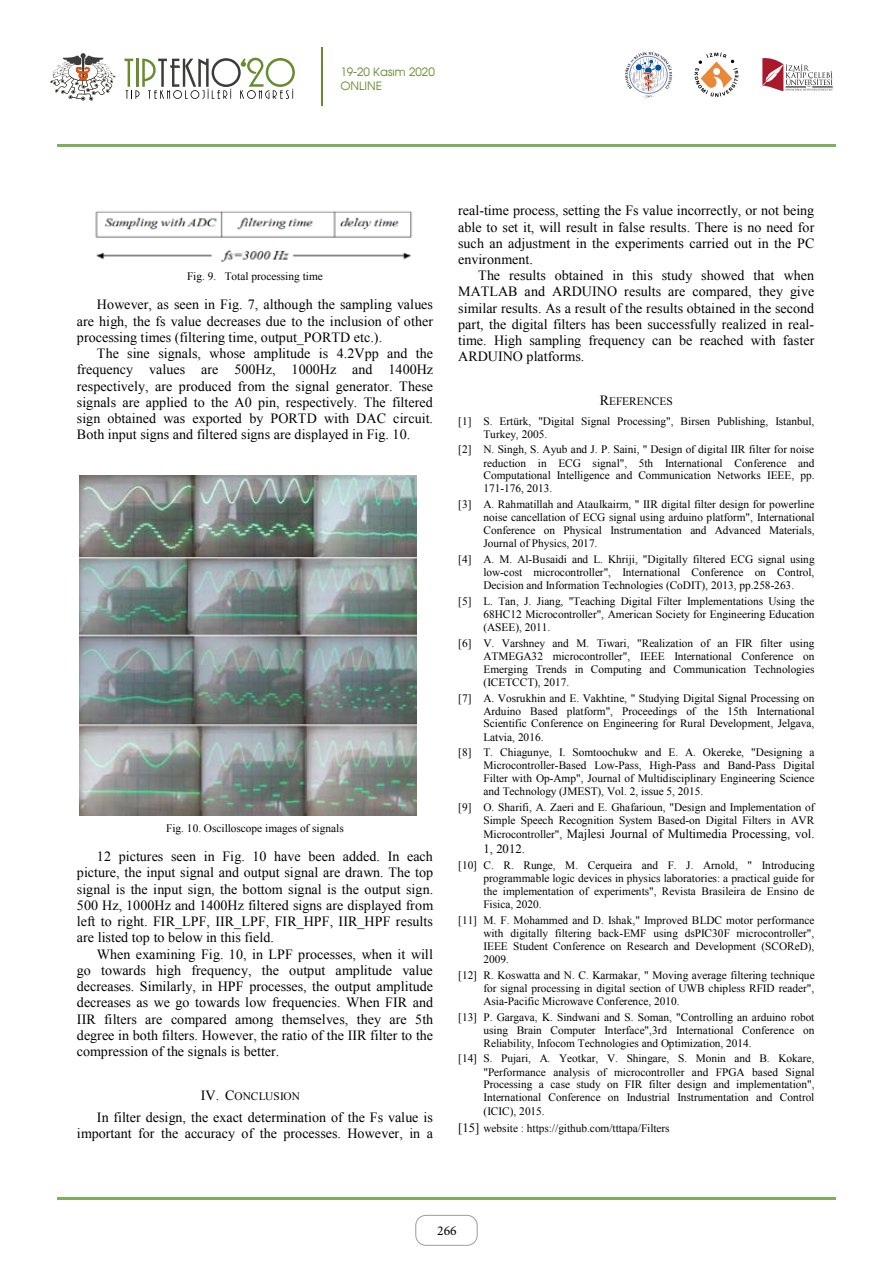
<style>
.page{position:relative;width:893px;height:1263px;background:#fff}
.page>*{position:absolute;margin:0;border:0;box-sizing:border-box;transform-origin:0 0}
.t1{font:14.1px/16.2px "Times New Roman";color:#000;text-align:justify}
.t2{font:13.5px "Minion Pro";color:#000}
.t3{font:12.75px/14.4px "Times New Roman";letter-spacing:.005em;color:#000}
.t4{font:11.55px/13.8px "Avalon Plain";color:#658c2e}
.t5{font:11.4px/13px "Times New Roman";color:#000;text-align:justify}
.s1{font-size:14.1px}
.s2{font-size:11.4px}
.s3{font-size:12.75px}
</style>
<div class="page">
<div style="left:416px;top:1215px;width:61px;height:30px;border:1px solid #9d9d9c;border-radius:10px"></div>
<hr style="left:57px;top:1197px;width:779px;height:2px;background:#7daf5d">
<hr style="left:57px;top:145px;width:779px;height:2px;background:#7daf5d">
<svg style="left:50px;top:53px;width:65px;height:48px"></svg>
<svg style="left:124px;top:58px;width:171px;height:41px"></svg>
<svg style="left:625px;top:52px;width:47px;height:46px"></svg>
<svg style="left:762px;top:58px;width:71px;height:33px"></svg>
<svg style="left:694px;top:52px;width:44px;height:45px"></svg>
<hr style="left:321px;top:47px;width:2px;height:58px;background:#658c2e">
<img style="left:95px;top:211px;width:317px;height:51px">
<img style="left:79px;top:475px;width:338px;height:341px">
<p class="t4" style="left:340px;top:65px;width:96px">19-20 Kasım 2020<br>ONLINE</p>
<p class="t5" style="left:187px;top:269px;width:137px">Fig. 9. Total processing time</p>
<p class="t1" style="left:77px;top:296px;width:358px;text-indent:20px">However, as seen in Fig. 7, although the sampling values are high, the fs value decreases due to the inclusion of other processing times (filtering time, output_PORTD etc.).</p>
<p class="t1" style="left:77px;top:345px;width:358px;text-indent:20px">The sine signals, whose amplitude is 4.2Vpp and the frequency values are 500Hz, 1000Hz and 1400Hz respectively, are produced from the signal generator. These signals are applied to the A0 pin, respectively. The filtered sign obtained was exported by PORTD with DAC circuit.<br>Both input signs and filtered signs are displayed in Fig. 10.</p>
<p class="t5" style="left:166px;top:821px;width:179px">Fig. 10. Oscilloscope images of signals</p>
<p class="t1" style="left:77px;top:848px;width:358px;text-indent:20px">12 pictures seen in Fig. 10 have been added. In each picture, the input signal and output signal are drawn. The top signal is the input sign, the bottom signal is the output sign.<br>500 Hz, 1000Hz and 1400Hz filtered signs are displayed from left to right. FIR_LPF, IIR_LPF, FIR_HPF, IIR_HPF results are listed top to below in this field.</p>
<p class="t1" style="left:77px;top:945px;width:358px;text-indent:20px">When examining Fig. 10, in LPF processes, when it will go towards high frequency, the output amplitude value decreases. Similarly, in HPF processes, the output amplitude decreases as we go towards low frequencies. When FIR and IIR filters are compared among themselves, they are 5th degree in both filters. However, the ratio of the IIR filter to the compression of the signals is better.</p>
<p class="t5" style="left:201px;top:1089px;width:101px"><span class="s1">IV. C</span>ONCLUSION</p>
<p class="t1" style="left:77px;top:1109px;width:358px;text-align:right">In filter design, the exact determination of the Fs value is important for the accuracy of the processes. However, in a</p>
<p class="t1" style="left:458px;top:202px;width:358px">real-time process, setting the Fs value incorrectly, or not being able to set it, will result in false results. There is no need for such an adjustment in the experiments carried out in the PC environment.</p>
<p class="t1" style="left:458px;top:267px;width:358px;text-indent:20px">The results obtained in this study showed that when MATLAB and ARDUINO results are compared, they give similar results. As a result of the results obtained in the second part, the digital filters has been successfully realized in real&shy;time. High sampling frequency can be reached with faster ARDUINO platforms.</p>
<p class="t5" style="left:458px;top:392px;width:358px;line-height:19.4px;text-align:center"><span class="s1">R</span>EFERENCES<br>[1] S. Ertürk, "Digital Signal Processing", Birsen Publishing, Istanbul,</p>
<p class="t5" style="left:458px;top:426px;width:358px;line-height:15.8px;text-indent:25px">Turkey, 2005.<br>[2] N. Singh, S. Ayub and J. P. Saini, " Design of digital IIR filter for noise</p>
<p class="t5" style="left:483px;top:456px;width:333px">reduction in ECG signal", 5th International Conference and Computational Intelligence and Communication Networks IEEE, pp.<br>171-176, 2013.</p>
<p class="t5" style="left:483px;top:498px;width:333px;text-indent:-25px">[3] A. Rahmatillah and Ataulkairm, " IIR digital filter design for powerline noise cancellation of ECG signal using arduino platform", International Conference on Physical Instrumentation and Advanced Materials, Journal of Physics, 2017.</p>
<p class="t5" style="left:483px;top:553px;width:333px;text-indent:-25px">[4] A. M. Al-Busaidi and L. Khriji, "Digitally filtered ECG signal using low-cost microcontroller", International Conference on Control, Decision and Information Technologies (CoDIT), 2013, pp.258-263.</p>
<p class="t5" style="left:483px;top:594px;width:333px;text-indent:-25px">[5] L. Tan, J. Jiang, "Teaching Digital Filter Implementations Using the 68HC12 Microcontroller", American Society for Engineering Education (ASEE), 2011.</p>
<p class="t5" style="left:483px;top:636px;width:333px;text-indent:-25px">[6] V. Varshney and M. Tiwari, "Realization of an FIR filter using ATMEGA32 microcontroller", IEEE International Conference on Emerging Trends in Computing and Communication Technologies (ICETCCT), 2017.</p>
<p class="t5" style="left:483px;top:691px;width:333px;text-indent:-25px">[7] A. Vosrukhin and E. Vakhtine, " Studying Digital Signal Processing on Arduino Based platform", Proceedings of the 15th International Scientific Conference on Engineering for Rural Development, Jelgava, Latvia, 2016.</p>
<p class="t5" style="left:483px;top:746px;width:333px;text-indent:-25px">[8] T. Chiagunye, I. Somtoochukw and E. A. Okereke, "Designing a Microcontroller-Based Low-Pass, High-Pass and Band-Pass Digital Filter with Op-Amp", Journal of Multidisciplinary Engineering Science and Technology (JMEST), Vol. 2, issue 5, 2015.</p>
<p class="t5" style="left:458px;top:801px;width:358px;text-align:right">[9] O. Sharifi, A. Zaeri and E. Ghafarioun, "Design and Implementation of<br>Simple Speech Recognition System Based-on Digital Filters in AVR</p>
<p class="t3" style="left:483px;top:827px;width:333px"><span class="s2">Microcontroller",</span> Majlesi Journal of Multimedia Processing, vol.<br>1, 2012.</p>
<p class="t5" style="left:483px;top:859px;width:333px;text-indent:-25px">[10] C. R. Runge, M. Cerqueira and F. J. Arnold, " Introducing programmable logic devices in physics laboratories: a practical guide for the implementation of experiments", Revista Brasileira de Ensino de Fisica, 2020.</p>
<p class="t5" style="left:483px;top:913px;width:333px;text-indent:-25px">[11] M. F. Mohammed and D. Ishak," Improved BLDC motor performance with digitally filtering back-EMF using dsPIC30F microcontroller", IEEE Student Conference on Research and Development (SCOReD), 2009.</p>
<p class="t5" style="left:483px;top:968px;width:333px;text-indent:-25px">[12] R. Koswatta and N. C. Karmakar, " Moving average filtering technique for signal processing in digital section of UWB chipless RFID reader", Asia-Pacific Microwave Conference, 2010.</p>
<p class="t5" style="left:483px;top:1010px;width:332px;text-indent:-25px">[13] P. Gargava, K. Sindwani and S. Soman, "Controlling an arduino robot using Brain Computer Interface",3rd International Conference on Reliability, Infocom Technologies and Optimization, 2014.</p>
<p class="t5" style="left:483px;top:1052px;width:333px;text-indent:-25px">[14] S. Pujari, A. Yeotkar, V. Shingare, S. Monin and B. Kokare, "Performance analysis of microcontroller and FPGA based Signal Processing a case study on FIR filter design and implementation", International Conference on Industrial Instrumentation and Control (ICIC), 2015.</p>
<p class="t5" style="left:458px;top:1121px;width:213px"><span class="s3">[15]</span> website : https://github.com/tttapa/Filters</p>
<p class="t2" style="left:437px;top:1222px;width:21px">266</p>
</div>
